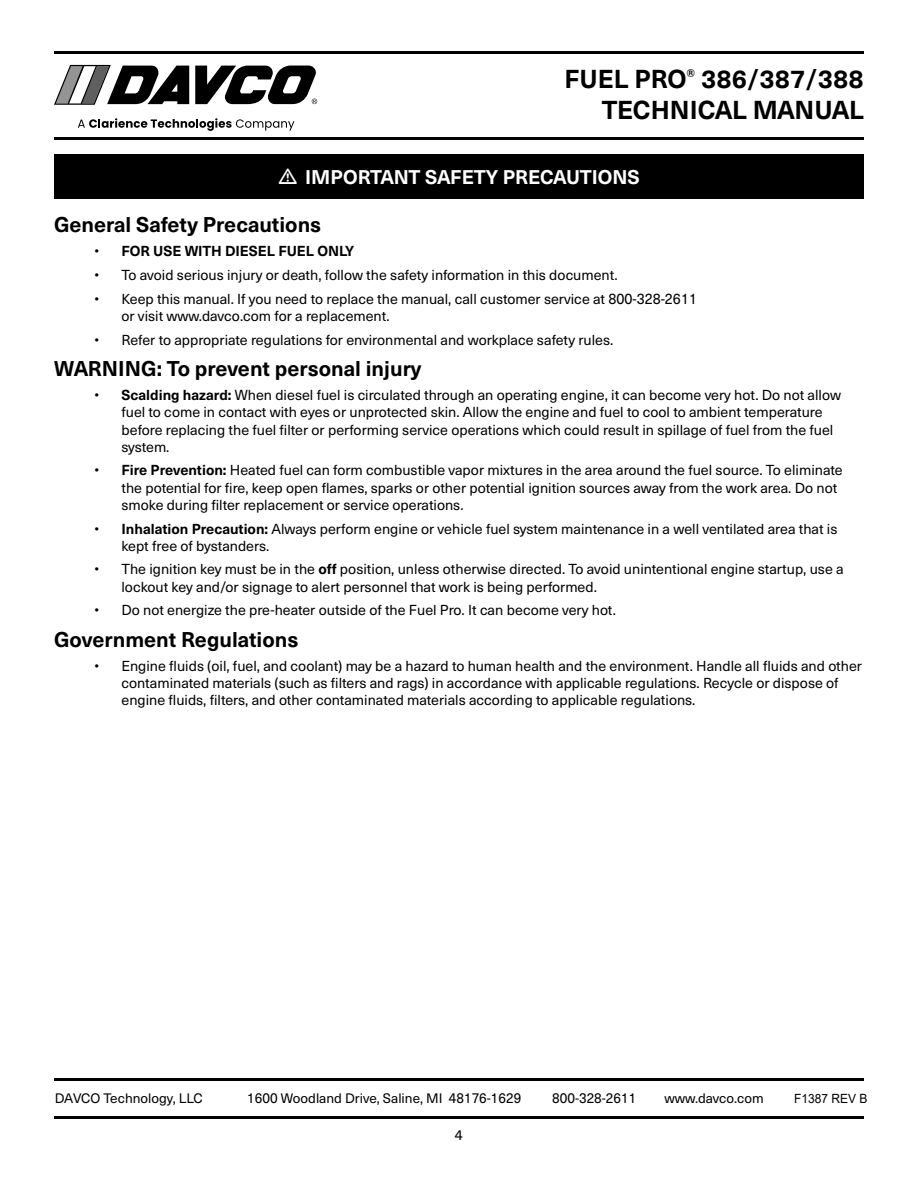
<style>
.page{position:relative;width:918px;height:1188px;background:#fff}
.page>*{position:absolute;margin:0;border:0;box-sizing:border-box;transform-origin:0 0}
.t1{font:700 25.5px/30.6px "Neue Haas Unica Pro";color:#000;text-align:right}
.subhead_1{font:700 21px "Neue Haas Unica Pro";color:#000}
.t2{font:700 19.5px "Neue Haas Unica Pro";letter-spacing:-.01em;color:#fff}
.t3{font:14.25px/17.1px "Neue Haas Unica Pro";color:#000}
.t4{font:700 14.25px "Neue Haas Unica Pro";color:#000}
.t5{font:14.25px "Neue Haas Unica Pro";color:#000;scale:.94 1}
.t6{font:13.5px "Neue Haas Unica Pro";color:#000}
.t7{font:12.75px "Arial";color:#000;scale:.94 1}
.s1{font-weight:400}
.s2{font-size:15.15px}
.s3{font-weight:700}
.s4{font-size:14.25px}
.s5{font-size:13.5px}
</style>
<div class="page">
<hr style="left:54px;top:51px;width:810px;height:3px;background:#000">
<hr style="left:54px;top:1078px;width:810px;height:3px;background:#000">
<hr style="left:54px;top:1116px;width:810px;height:3px;background:#000">
<svg style="left:54px;top:65px;width:135px;height:40px"></svg>
<svg style="left:195px;top:66px;width:122px;height:38px"></svg>
<svg style="left:78px;top:118px;width:216px;height:13px"></svg>
<hr style="left:54px;top:137px;width:810px;height:3px;background:#000">
<div style="left:54px;top:155px;width:810px;height:44px;background:#000"></div>
<h1 class="t1" style="left:565px;top:64px;width:301px">FUEL PRO<sup>®</sup> 386/387/388<br>TECHNICAL MANUAL</h1>
<p class="t2" style="left:305px;top:165px;width:336px">IMPORTANT SAFETY PRECAUTIONS</p>
<p class="subhead_1" style="left:54px;top:212px;width:269px">General Safety Precautions</p>
<p class="t4" style="left:94px;top:242px;width:261px"><span class="s1">•</span> FOR USE WITH DIESEL FUEL ONLY</p>
<p class="t3" style="left:94px;top:266px;width:523px">• To avoid serious injury or death, follow the safety information in this document.</p>
<p class="t3" style="left:122px;top:290px;width:577px;text-indent:-27px">• Keep this manual. If you need to replace the manual, call customer service at <span class="s2">800</span>‑<span class="s2">328</span>‑<span class="s2">2611 </span>or visit www.davco.com for a replacement.</p>
<p class="t3" style="left:94px;top:331px;width:519px">• Refer to appropriate regulations for environmental and workplace safety rules.</p>
<p class="subhead_1" style="left:54px;top:356px;width:369px">WARNING: To prevent personal injury</p>
<p class="t3" style="left:122px;top:387px;width:721px;text-indent:-27px">• <span class="s3">Scalding hazard:</span> When diesel fuel is circulated through an operating engine, it can become very hot. Do not allow fuel to come in contact with eyes or unprotected skin. Allow the engine and fuel to cool to ambient temperature before replacing the fuel filter or performing service operations which could result in spillage of fuel from the fuel system.</p>
<p class="t3" style="left:122px;top:462px;width:723px;text-indent:-27px">• <span class="s3">Fire Prevention:</span> Heated fuel can form combustible vapor mixtures in the area around the fuel source. To eliminate the potential for fire, keep open flames, sparks or other potential ignition sources away from the work area. Do not smoke during filter replacement or service operations.</p>
<p class="t3" style="left:122px;top:520px;width:717px;text-indent:-27px">• <span class="s3">Inhalation Precaution:</span> Always perform engine or vehicle fuel system maintenance in a well ventilated area that is kept free of bystanders.</p>
<p class="t3" style="left:122px;top:561px;width:724px;text-indent:-27px">• The ignition key must be in the <span class="s3">off</span> position, unless otherwise directed. To avoid unintentional engine startup, use a lockout key and/or signage to alert personnel that work is being performed.</p>
<p class="t3" style="left:94px;top:602px;width:521px">• Do not energize the pre‑heater outside of the Fuel Pro. It can become very hot.</p>
<p class="subhead_1" style="left:54px;top:627px;width:246px">Government Regulations</p>
<p class="t3" style="left:122px;top:658px;width:742px;text-indent:-27px">• Engine fluids (oil, fuel, and coolant) may be a hazard to human health and the environment. Handle all fluids and other contaminated materials (such as filters and rags) in accordance with applicable regulations. Recycle or dispose of engine fluids, filters, and other contaminated materials according to applicable regulations.</p>
<p class="t6" style="left:55px;top:1091px;width:149px">DAVCO Technology, LLC</p>
<p class="t6" style="left:247px;top:1091px;width:275px"><span class="s4">1600</span> Woodland Drive, Saline, MI <span class="s4">48176</span>-<span class="s4">1629</span></p>
<p class="t5" style="left:552px;top:1090px;width:91px">800<span class="s5">-</span>328<span class="s5">-</span>2611</p>
<p class="t6" style="left:665px;top:1091px;width:101px">www.davco.com</p>
<p class="t3" style="left:455px;top:1126px;width:10px">4</p>
<p class="t7" style="left:794px;top:1089px;width:80px">F1387 REV B</p>
</div>
